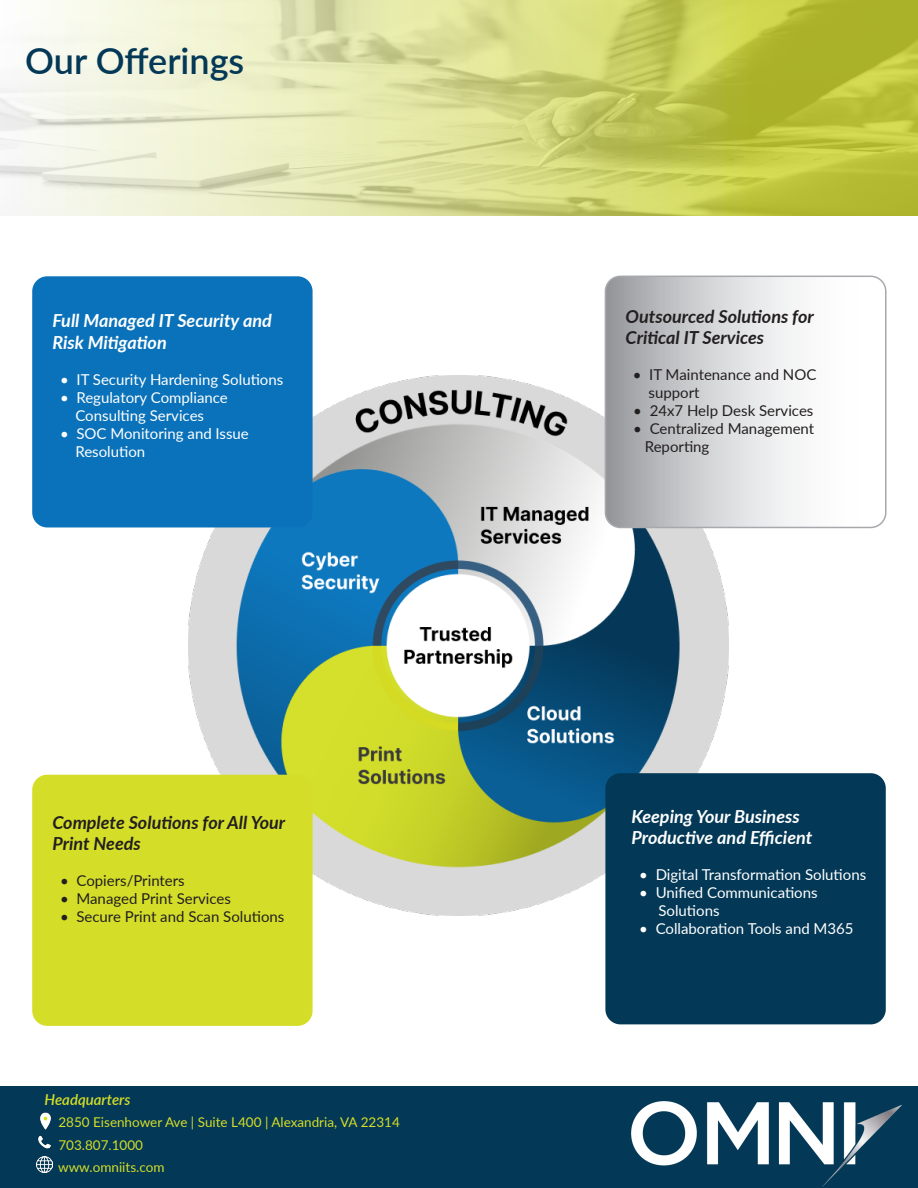
<style>
.page{position:relative;width:918px;height:1188px;background:#fff}
.page>*{position:absolute;margin:0;border:0;box-sizing:border-box;transform-origin:0 0}
.t1{font:600 36px "Lato";color:#033856}
.t2{font:italic 700 18px/21.6px "Lato";color:#fff}
.t3{font:italic 700 18px/21.6px "Lato";color:#231f20}
.t4{font:15px/18px "Lato";color:#fff}
.t5{font:15px/18px "Lato";color:#231f20}
.t6{font:italic 600 15px "Lato";color:#d4de28}
.t7{font:13.5px/22.5px "Lato";color:#d4de28}
</style>
<div class="page">
<img style="left:189px;top:375px;width:540px;height:540px">
<svg style="left:0;top:0;width:918px;height:216px;background:#d7db8f"></svg>
<div style="left:605px;top:773px;width:281px;height:251px;background:#033856;border-radius:15px"></div>
<div style="left:32px;top:775px;width:281px;height:251px;background:#d4de28;border-radius:15px"></div>
<div style="left:32px;top:276px;width:281px;height:251px;background:#0a72ba;border-radius:15px"></div>
<svg style="left:605px;top:276px;width:279px;height:251px"></svg>
<div style="left:605px;top:276px;width:282px;height:252px;border:2px solid #a8a9ad;border-radius:15px"></div>
<div style="left:0;top:1086px;width:918px;height:102px;background:#033856"></div>
<img style="left:632px;top:1101px;width:270px;height:86px">
<img style="left:40px;top:1113px;width:11px;height:16px">
<img style="left:36px;top:1156px;width:17px;height:17px">
<img style="left:38px;top:1135px;width:13px;height:14px">
<h1 class="t1" style="left:25px;top:35px;width:221px">Our Offerings</h1>
<p class="t2" style="left:52px;top:309px;width:221px">Full Managed IT Security and<br>Risk Mitigation</p>
<p class="t4" style="left:60px;top:370px;width:225px">• IT Security Hardening Solutions</p>
<p class="t4" style="left:60px;top:388px;width:169px;text-align:center">• Regulatory Compliance<br>Consulting Services</p>
<p class="t4" style="left:75px;top:424px;width:175px;text-indent:-15px">• SOC Monitoring and Issue<br>Resolution</p>
<p class="t3" style="left:52px;top:811px;width:234px">Complete Solutions for All Your<br>Print Needs</p>
<p class="t5" style="left:60px;top:871px;width:126px">• Copiers/Printers</p>
<p class="t5" style="left:60px;top:889px;width:172px">• Managed Print Services</p>
<p class="t5" style="left:60px;top:907px;width:226px">• Secure Print and Scan Solutions</p>
<p class="t6" style="left:45px;top:1089px;width:87px">Headquarters</p>
<p class="t7" style="left:58px;top:1111px;width:343px">2850 Eisenhower Ave | Suite L400 | Alexandria, VA 22314<br>703.807.1000<br>www.omniits.com</p>
<p class="t3" style="left:626px;top:305px;width:190px">Outsourced Solutions for<br>Critical IT Services</p>
<p class="t5" style="left:649px;top:365px;width:169px;text-indent:-16px">• IT Maintenance and NOC support</p>
<p class="t5" style="left:633px;top:401px;width:182px">• 24x7 Help Desk Services</p>
<p class="t5" style="left:645px;top:419px;width:171px;text-indent:-12px">• Centralized Management<br>Reporting</p>
<p class="t2" style="left:632px;top:805px;width:182px">Keeping Your Business<br>Productive and Efficient</p>
<p class="t4" style="left:639px;top:865px;width:228px">• Digital Transformation Solutions</p>
<p class="t4" style="left:658px;top:883px;width:161px;text-indent:-19px">• Unified Communications<br>Solutions</p>
<p class="t4" style="left:639px;top:919px;width:216px">• Collaboration Tools and M365</p>
</div>
